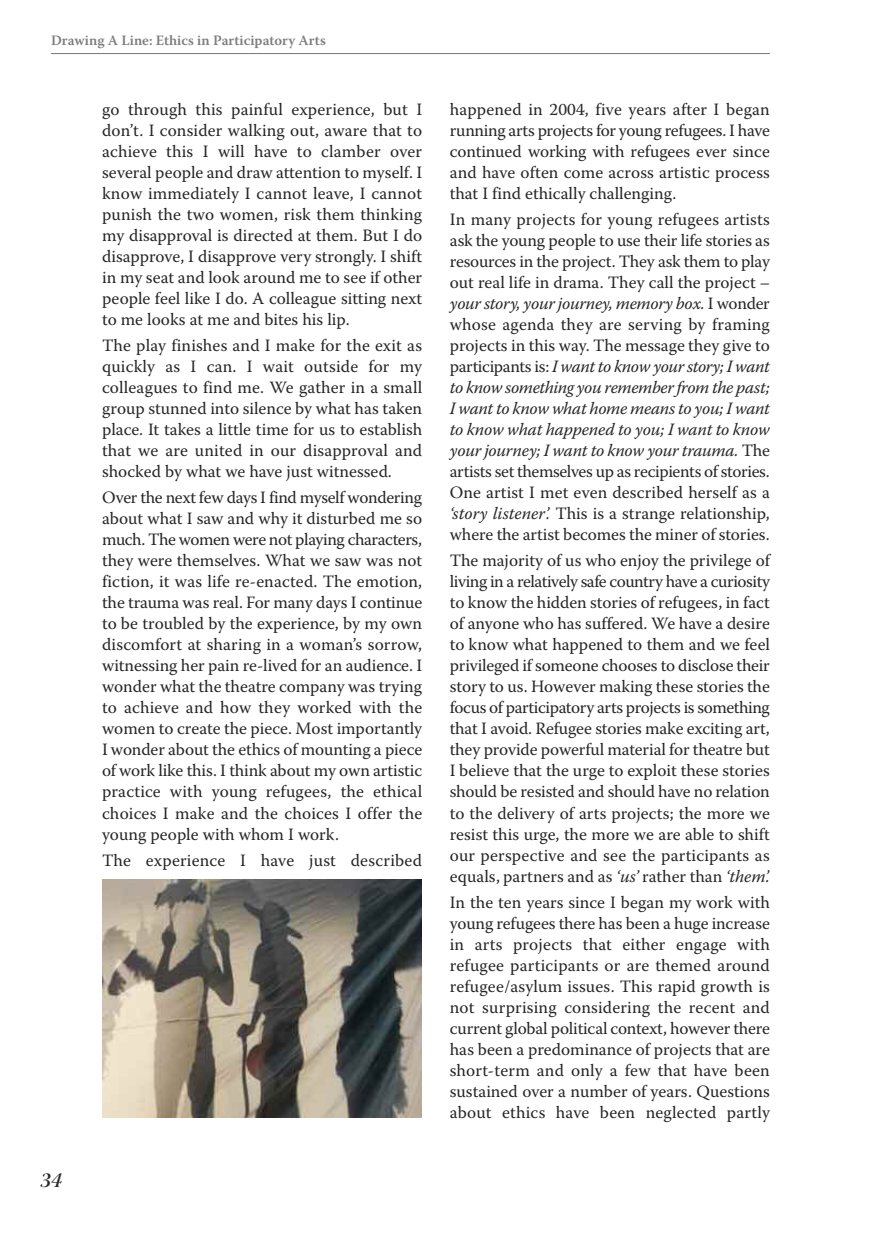
<style>
.page{position:relative;width:872px;height:1242px;background:#fff}
.page>*{position:absolute;margin:0;border:0;box-sizing:border-box;transform-origin:0 0}
.t1{font:21px "Warnock Pro Semibold It Disp";color:#272627}
.t2{font:17.25px/21px "Warnock Pro";color:#272627;text-align:justify}
.t3{font:600 14.25px "Warnock Pro";color:#7d7d7d}
.s1{font-style:italic}
</style>
<div class="page">
<hr style="left:51px;top:53px;width:719px;height:1px;background:#7d7d7d">
<img style="left:102px;top:879px;width:319px;height:238px">
<p class="t3" style="left:51px;top:35px;width:276px">Drawing A Line: Ethics in Participatory Arts</p>
<p class="t2" style="left:102px;top:100px;width:321px">go through this painful experience, but I don’t. I consider walking out, aware that to achieve this I will have to clamber over several people and draw attention to myself. I know immediately I cannot leave, I cannot punish the two women, risk them thinking my disapproval is directed at them. But I do disapprove, I disapprove very strongly. I shift in my seat and look around me to see if other people feel like I do. A colleague sitting next to me looks at me and bites his lip.</p>
<p class="t2" style="left:102px;top:336px;width:321px">The play finishes and I make for the exit as quickly as I can. I wait outside for my colleagues to find me. We gather in a small group stunned into silence by what has taken place. It takes a little time for us to establish that we are united in our disapproval and shocked by what we have just witnessed.</p>
<p class="t2" style="left:102px;top:489px;width:322px">Over the next few days I find myself wondering about what I saw and why it disturbed me so much. The women were not playing characters, they were themselves. What we saw was not fiction, it was life re-enacted. The emotion, the trauma was real. For many days I continue to be troubled by the experience, by my own discomfort at sharing in a woman’s sorrow, witnessing her pain re-lived for an audience. I wonder what the theatre company was trying to achieve and how they worked with the women to create the piece. Most importantly I wonder about the ethics of mounting a piece of work like this. I think about my own artistic practice with young refugees, the ethical choices I make and the choices I offer the young people with whom I work.</p>
<p class="t2" style="left:102px;top:851px;width:321px">The experience I have just described</p>
<p class="t1" style="left:40px;top:1172px;width:23px">34</p>
<p class="t2" style="left:450px;top:100px;width:321px">happened in 2004, five years after I began running arts projects for young refugees. I have continued working with refugees ever since and have often come across artistic process that I find ethically challenging.</p>
<p class="t2" style="left:450px;top:210px;width:321px">In many projects for young refugees artists ask the young people to use their life stories as resources in the project. They ask them to play out real life in drama. They call the project <span class="s1">– your story, yourjourney, memory box.</span> I wonder whose agenda they are serving by framing projects in this way. The message they give to participants is: <span class="s1">I want to know your story; I want to know something you rememberfrom the past; I want to know what home means to you; I want to know what happened to you; I want to know yourjourney; I want to know your trauma.</span> The artists set themselves up as recipients of stories.<br>One artist I met even described herself as a <span class="s1">‘story listener’.</span> This is a strange relationship, where the artist becomes the miner of stories.</p>
<p class="t2" style="left:450px;top:552px;width:321px">The majority of us who enjoy the privilege of living in a relatively safe country have a curiosity to know the hidden stories of refugees, in fact of anyone who has suffered. We have a desire to know what happened to them and we feel privileged if someone chooses to disclose their story to us. However making these stories the focus of participatory arts projects is something that I avoid. Refugee stories make exciting art, they provide powerful material for theatre but I believe that the urge to exploit these stories should be resisted and should have no relation to the delivery of arts projects; the more we resist this urge, the more we are able to shift our perspective and see the participants as equals, partners and as <span class="s1">‘us’</span> rather than <span class="s1">‘them’.</span></p>
<p class="t2" style="left:450px;top:893px;width:321px">In the ten years since I began my work with young refugees there has been a huge increase in arts projects that either engage with refugee participants or are themed around refugee/asylum issues. This rapid growth is not surprising considering the recent and current global political context, however there has been a predominance of projects that are short-term and only a few that have been sustained over a number of years. Questions about ethics have been neglected partly</p>
</div>
